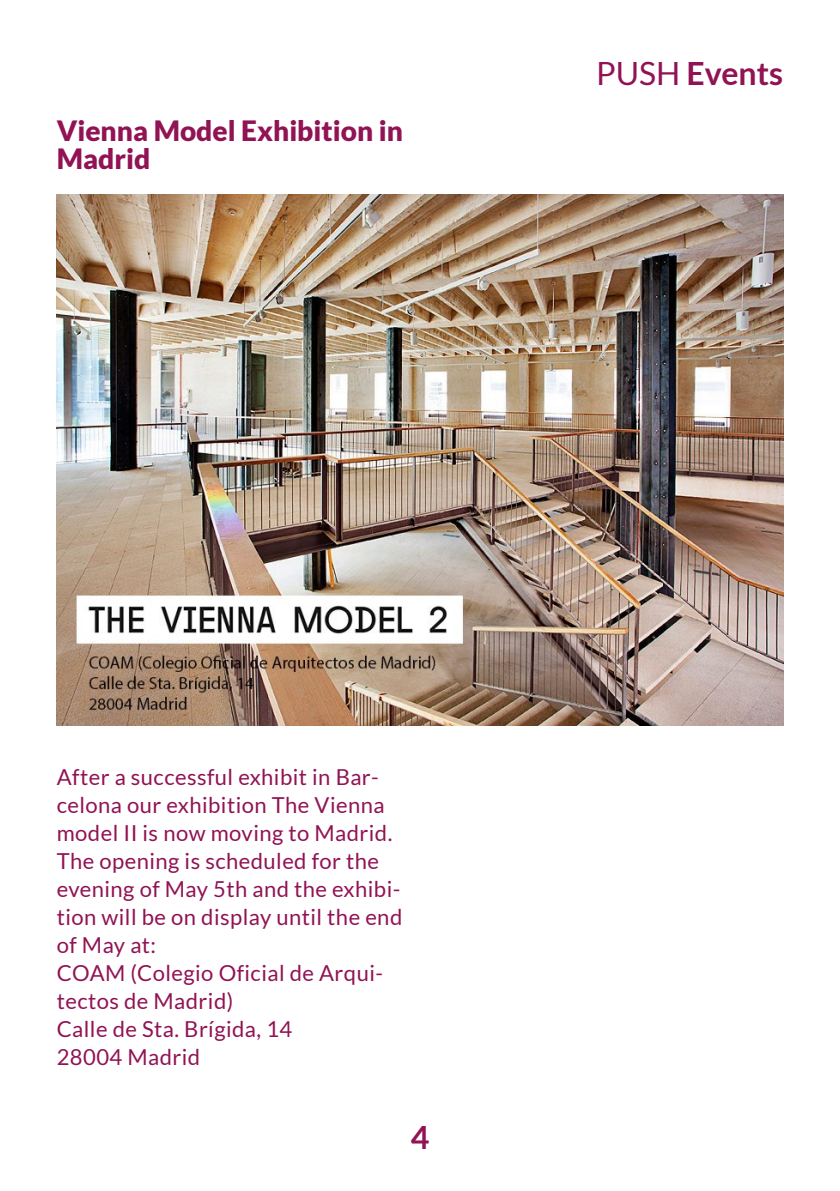
<style>
.page{position:relative;width:840px;height:1191px;background:#fff}
.page>*{position:absolute;margin:0;border:0;box-sizing:border-box;transform-origin:0 0}
.t1{font:700 32px "Lato";color:#911354}
.t2{font:900 28px/28px "Lato";color:#911354}
.t3{font:22px/28px "Lato";letter-spacing:.02em;color:#911354}
.s1{font-weight:400}
</style>
<div class="page">
<img style="left:57px;top:195px;width:725px;height:530px">
<p class="t2" style="left:57px;top:116px;width:347px">Vienna Model Exhibition in<br>Madrid</p>
<h1 class="t1" style="left:596px;top:55px;width:188px"><span class="s1">PUSH</span> Events</h1>
<p class="t3" style="left:57px;top:763px;width:347px">After a successful exhibit in Bar&shy;celona our exhibition The Vienna model II is now moving to Madrid.<br>The opening is scheduled for the evening of May 5th and the exhibi&shy;tion will be on display until the end of May at:<br>COAM (Colegio Oficial de Arqui&shy;tectos de Madrid)<br>Calle de Sta. Brígida, 14<br>28004 Madrid</p>
<h1 class="t1" style="left:410px;top:1119px;width:20px">4</h1>
</div>
